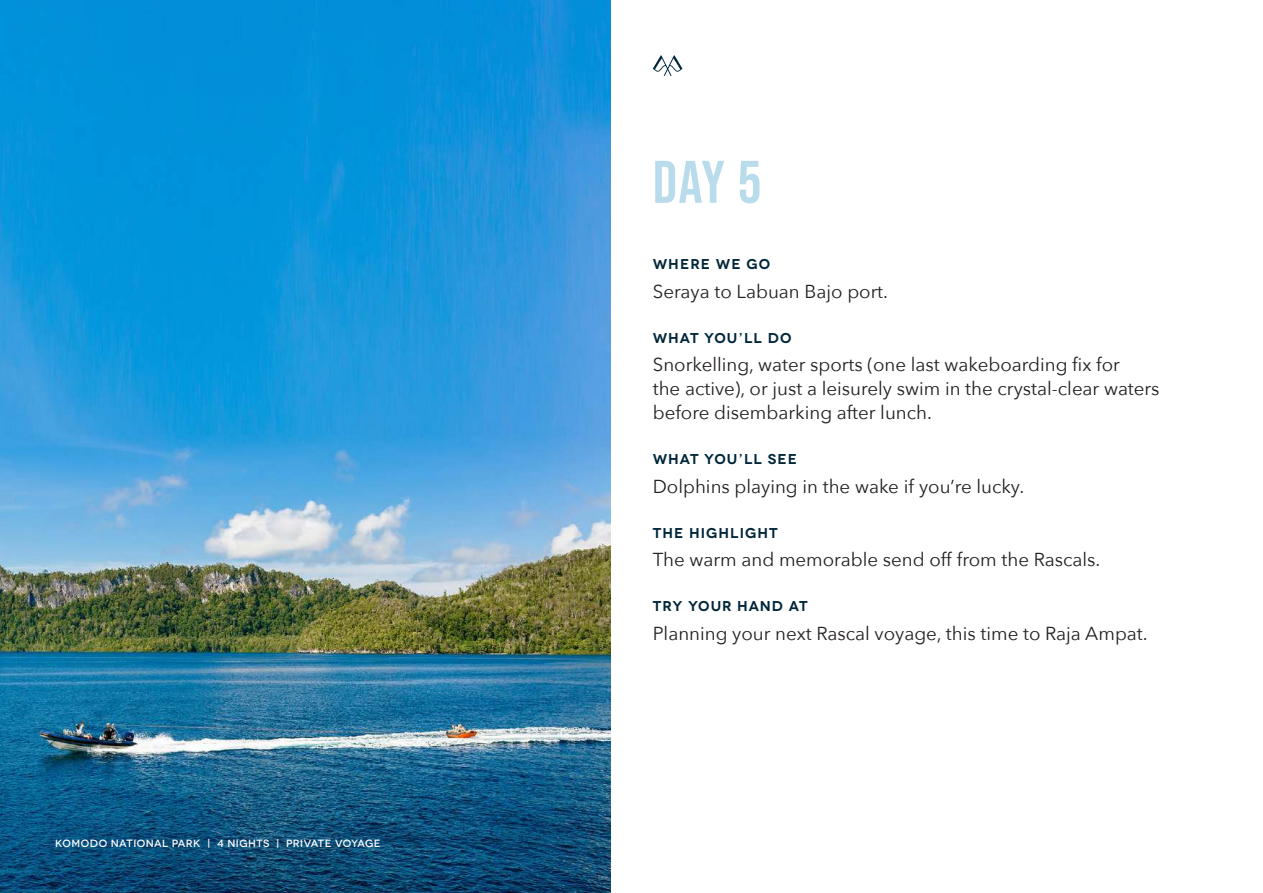
<style>
.page{position:relative;width:1263px;height:893px;background:#fff}
.page>*{position:absolute;margin:0;border:0;box-sizing:border-box;transform-origin:0 0}
.t1{font:60px "Bebas Neue";color:#b8dceb}
.t2{font:18.75px/24px "Avenir Next";color:#231f20}
.t3{font:600 14.25px "Novecentowide";letter-spacing:.075em;color:#00263a}
.t4{font:500 10.5px "Novecentowide";letter-spacing:.04em;color:#fff}
</style>
<div class="page">
<img style="left:0;top:0;width:610px;height:893px">
<svg style="left:653px;top:55px;width:29px;height:21px"></svg>
<p class="t4" style="left:55px;top:837px;width:327px">KOMODO NATIONAL PARK | 4 NIGHTS | PRIVATE VOYAGE</p>
<h1 class="t1" style="left:653px;top:148px;width:110px">DAY 5</h1>
<p class="t3" style="left:653px;top:256px;width:119px">WHERE WE GO</p>
<p class="t2" style="left:653px;top:278px;width:237px">Seraya to Labuan Bajo port.</p>
<p class="t3" style="left:653px;top:329px;width:140px">WHAT YOU’LL DO</p>
<p class="t2" style="left:653px;top:352px;width:508px">Snorkelling, water sports (one last wakeboarding fix for<br>the active), or just a leisurely swim in the crystal-clear waters before disembarking after lunch.</p>
<p class="t3" style="left:653px;top:451px;width:146px">WHAT YOU’LL SEE</p>
<p class="t2" style="left:653px;top:473px;width:373px">Dolphins playing in the wake if you’re lucky.</p>
<p class="t3" style="left:653px;top:524px;width:126px">THE HIGHLIGHT</p>
<p class="t2" style="left:653px;top:547px;width:449px">The warm and memorable send off from the Rascals.</p>
<p class="t3" style="left:653px;top:598px;width:156px">TRY YOUR HAND AT</p>
<p class="t2" style="left:653px;top:620px;width:496px">Planning your next Rascal voyage, this time to Raja Ampat.</p>
</div>
